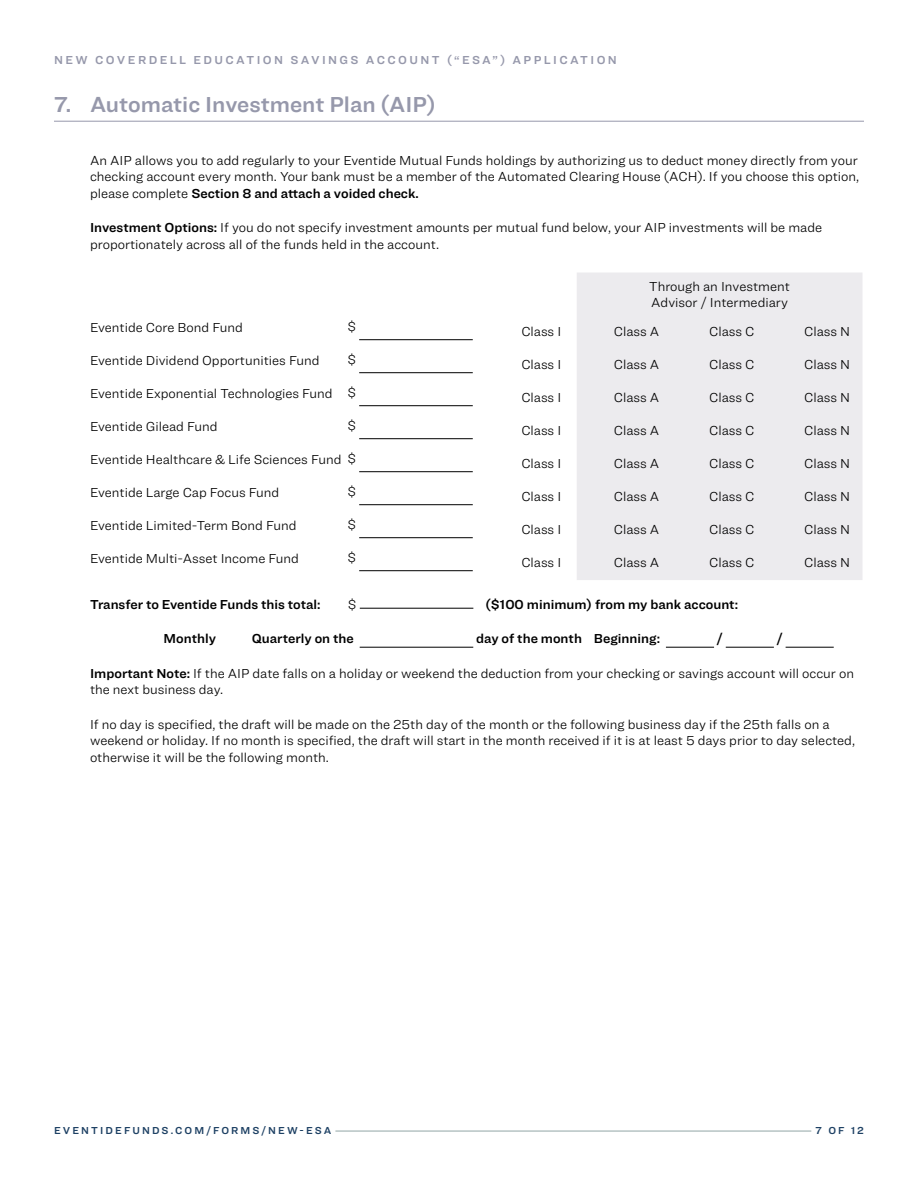
<style>
.page{position:relative;width:918px;height:1188px;background:#fff}
.page>*{position:absolute;margin:0;border:0;box-sizing:border-box;transform-origin:0 0}
.t1{font:22.5px "Ringside Regular Semi";color:#9698ab}
.Section_info{font:300 13.5px/16.5px "Ringside";color:#000}
.Section_info-2{font:13.5px "Ringside Regular Semi";color:#000}
.Form_Label{font:300 13.5px/16.2px "Ringside";color:#000}
.t2{font:12px "Ringside Regular Semi";letter-spacing:.195em;color:#9698ab}
.t3{font:10.5px "Ringside Regular Semi";letter-spacing:.2em;color:#1e4164}
.s1{font-family:"Ringside Regular Semi";font-weight:400}
</style>
<div class="page">
<hr style="left:335px;top:1131px;width:476px;height:1px;background:#91a5a5">
<hr style="left:54px;top:121px;width:810px;height:1px;background:#9698ab">
<div style="left:577px;top:273px;width:285px;height:307px;background:#ecebee"></div>
<hr style="left:359px;top:339px;width:114px;height:1px;background:#000">
<hr style="left:359px;top:372px;width:114px;height:1px;background:#000">
<hr style="left:359px;top:405px;width:114px;height:1px;background:#000">
<hr style="left:359px;top:438px;width:114px;height:1px;background:#000">
<hr style="left:359px;top:471px;width:114px;height:1px;background:#000">
<hr style="left:359px;top:504px;width:114px;height:1px;background:#000">
<hr style="left:359px;top:537px;width:114px;height:1px;background:#000">
<hr style="left:359px;top:570px;width:114px;height:1px;background:#000">
<hr style="left:360px;top:608px;width:113px;height:1px;background:#000">
<hr style="left:360px;top:647px;width:113px;height:1px;background:#000">
<hr style="left:666px;top:647px;width:48px;height:1px;background:#000">
<hr style="left:726px;top:647px;width:48px;height:1px;background:#000">
<hr style="left:786px;top:647px;width:48px;height:1px;background:#000">
<p class="t2" style="left:54px;top:51px;width:23px">New</p>
<p class="t2" style="left:95px;top:51px;width:22px">Coverdell</p>
<p class="t2" style="left:194px;top:51px;width:21px">Education</p>
<p class="t2" style="left:290px;top:51px;width:21px">Savin</p>
<p class="t2" style="left:340px;top:51px;width:49px">gs Account</p>
<p class="t2" style="left:447px;top:51px;width:87px">(“ESA”) Application</p>
<p class="t1" style="left:54px;top:88px;width:383px">7. Automatic Investment Plan (AIP)</p>
<p class="Section_info" style="left:90px;top:151px;width:771px;text-align:justify">An AIP allows you to add regularly to your Eventide Mutual Funds holdings by authorizing us to deduct money directly from your checking account every month. Your bank must be a member of the Automated Clearing House (ACH). If you choose this option, please complete <span class="s1">Section 8 and attach a voided check.</span></p>
<p class="Section_info" style="left:90px;top:219px;width:734px"><span class="s1">Investment Options:</span> If you do not specify investment amounts per mutual fund below, your AIP investments will be made proportionately across all of the funds held in the account.</p>
<p class="Form_Label" style="left:649px;top:278px;width:142px">Through an Investment<br>Advisor / Intermediary</p>
<p class="Section_info" style="left:90px;top:319px;width:154px">Eventide Core Bond Fund</p>
<p class="Section_info" style="left:347px;top:318px;width:10px">$</p>
<p class="Section_info" style="left:521px;top:323px;width:42px">Class I</p>
<p class="Section_info" style="left:614px;top:323px;width:47px">Class A</p>
<p class="Section_info" style="left:709px;top:323px;width:47px">Class C</p>
<p class="Section_info" style="left:804px;top:323px;width:48px">Class N</p>
<p class="Section_info" style="left:90px;top:352px;width:231px">Eventide Dividend Opportunities Fund</p>
<p class="Section_info" style="left:347px;top:351px;width:10px">$</p>
<p class="Section_info" style="left:521px;top:356px;width:42px">Class I</p>
<p class="Section_info" style="left:614px;top:356px;width:47px">Class A</p>
<p class="Section_info" style="left:709px;top:356px;width:47px">Class C</p>
<p class="Section_info" style="left:804px;top:356px;width:48px">Class N</p>
<p class="Section_info" style="left:90px;top:385px;width:244px">Eventide Exponential Technologies Fund</p>
<p class="Section_info" style="left:347px;top:384px;width:10px">$</p>
<p class="Section_info" style="left:521px;top:389px;width:42px">Class I</p>
<p class="Section_info" style="left:614px;top:389px;width:47px">Class A</p>
<p class="Section_info" style="left:709px;top:389px;width:47px">Class C</p>
<p class="Section_info" style="left:804px;top:389px;width:48px">Class N</p>
<p class="Section_info" style="left:90px;top:418px;width:129px">Eventide Gilead Fund</p>
<p class="Section_info" style="left:347px;top:417px;width:10px">$</p>
<p class="Section_info" style="left:521px;top:422px;width:42px">Class I</p>
<p class="Section_info" style="left:614px;top:422px;width:47px">Class A</p>
<p class="Section_info" style="left:709px;top:422px;width:47px">Class C</p>
<p class="Section_info" style="left:804px;top:422px;width:48px">Class N</p>
<p class="Section_info" style="left:90px;top:451px;width:268px">Eventide Healthcare &amp; Life Sciences Fund $</p>
<p class="Section_info" style="left:521px;top:455px;width:42px">Class I</p>
<p class="Section_info" style="left:614px;top:455px;width:47px">Class A</p>
<p class="Section_info" style="left:709px;top:455px;width:47px">Class C</p>
<p class="Section_info" style="left:804px;top:455px;width:48px">Class N</p>
<p class="Section_info" style="left:90px;top:484px;width:191px">Eventide Large Cap Focus Fund</p>
<p class="Section_info" style="left:347px;top:483px;width:10px">$</p>
<p class="Section_info" style="left:521px;top:488px;width:42px">Class I</p>
<p class="Section_info" style="left:614px;top:488px;width:47px">Class A</p>
<p class="Section_info" style="left:709px;top:488px;width:47px">Class C</p>
<p class="Section_info" style="left:804px;top:488px;width:48px">Class N</p>
<p class="Section_info" style="left:90px;top:517px;width:208px">Eventide Limited-Term Bond Fund</p>
<p class="Section_info" style="left:347px;top:516px;width:10px">$</p>
<p class="Section_info" style="left:521px;top:521px;width:42px">Class I</p>
<p class="Section_info" style="left:614px;top:521px;width:47px">Class A</p>
<p class="Section_info" style="left:709px;top:521px;width:47px">Class C</p>
<p class="Section_info" style="left:804px;top:521px;width:48px">Class N</p>
<p class="Section_info" style="left:90px;top:550px;width:210px">Eventide Multi-Asset Income Fund</p>
<p class="Section_info" style="left:347px;top:549px;width:10px">$</p>
<p class="Section_info" style="left:521px;top:554px;width:42px">Class I</p>
<p class="Section_info" style="left:614px;top:554px;width:47px">Class A</p>
<p class="Section_info" style="left:709px;top:554px;width:47px">Class C</p>
<p class="Section_info" style="left:804px;top:554px;width:48px">Class N</p>
<p class="Section_info-2" style="left:90px;top:594px;width:232px">Transfer to Eventide Funds this total:</p>
<p class="Section_info" style="left:348px;top:595px;width:10px">$</p>
<p class="Section_info-2" style="left:486px;top:594px;width:254px">($100 minimum) from my bank account:</p>
<p class="Section_info-2" style="left:164px;top:629px;width:54px">Monthly</p>
<p class="Section_info-2" style="left:252px;top:629px;width:104px">Quarterly on the</p>
<p class="Section_info-2" style="left:476px;top:629px;width:186px">day of the month Beginning:</p>
<p class="Section_info-2" style="left:717px;top:629px;width:7px">/</p>
<p class="Section_info-2" style="left:777px;top:629px;width:7px">/</p>
<p class="Section_info" style="left:90px;top:664px;width:766px"><span class="s1">Important Note:</span> If the AIP date falls on a holiday or weekend the deduction from your checking or savings account will occur on the next business day.</p>
<p class="Section_info" style="left:90px;top:715px;width:767px">If no day is specified, the draft will be made on the 25th day of the month or the following business day if the 25th falls on a weekend or holiday. If no month is specified, the draft will start in the month received if it is at least 5 days prior to day selected, otherwise it will be the following month.</p>
<p class="t3" style="left:54px;top:1123px;width:279px">EVENTIDEFUNDS.COM/FORMS/NEW-ESA</p>
<p class="t3" style="left:816px;top:1123px;width:50px">7 OF 12</p>
</div>
